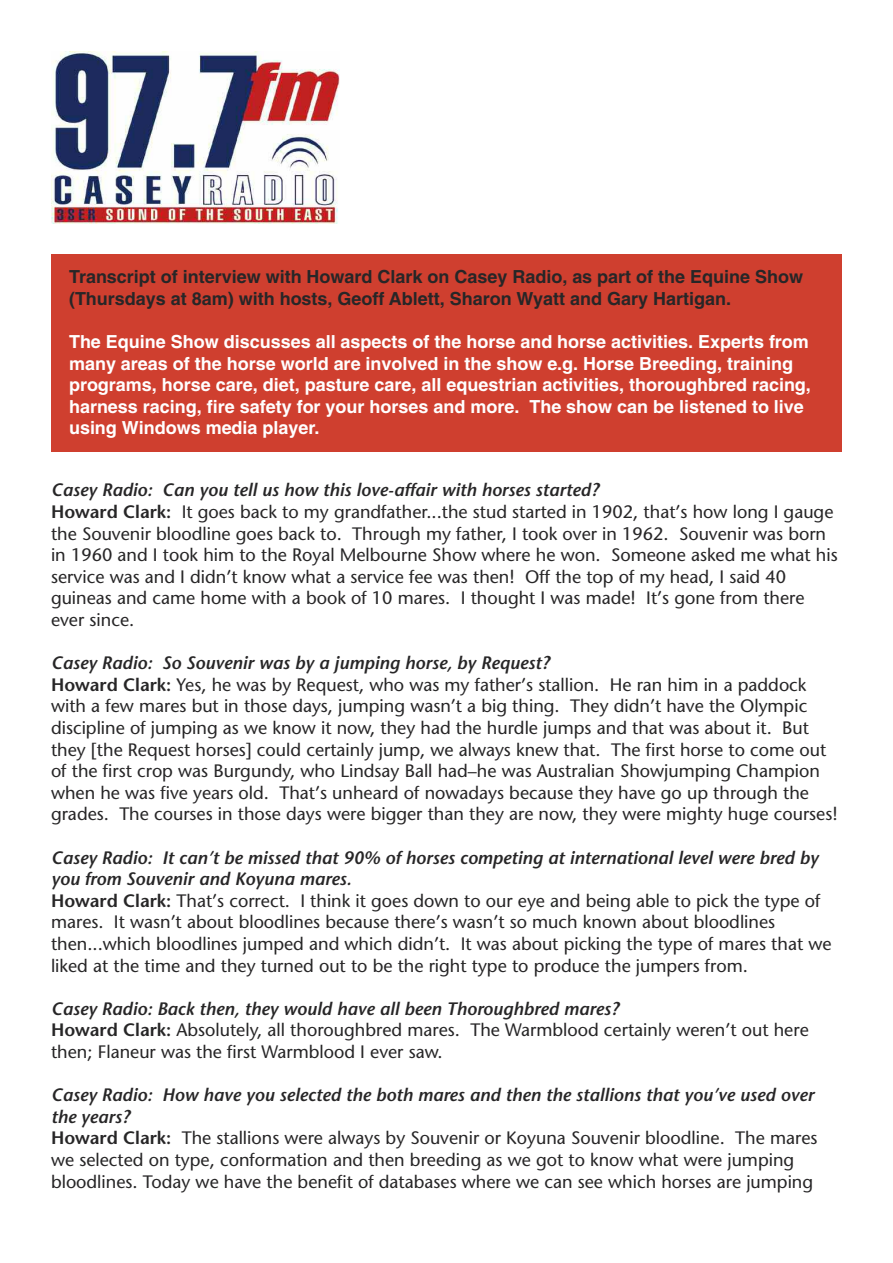
<style>
.page{position:relative;width:893px;height:1263px;background:#fff}
.page>*{position:absolute;margin:0;border:0;box-sizing:border-box;transform-origin:0 0}
.t1{font:18px/21.6px "Stone Sans";color:#272627}
.t2{font:700 18px/21.6px "Helvetica";color:#fff}
.t3{font:700 18px/21.6px "Helvetica";color:#272627}
.s1{font-weight:600;font-style:italic}
.s2{font-weight:600}
</style>
<div class="page">
<div style="left:51px;top:254px;width:791px;height:198px;background:#cf3f2f"></div>
<img style="left:51px;top:51px;width:288px;height:173px">
<p class="t3" style="left:69px;top:268px;width:735px">Transcript of interview with Howard Clark on Casey Radio, as part of the Equine Show (Thursdays at 8am) with hosts, Geoff Ablett, Sharon Wyatt and Gary Hartigan.</p>
<p class="t2" style="left:69px;top:333px;width:743px">The Equine Show discusses all aspects of the horse and horse activities. Experts from many areas of the horse world are involved in the show e.g. Horse Breeding, training programs, horse care, diet, pasture care, all equestrian activities, thoroughbred racing, harness racing, fire safety for your horses and more. The show can be listened to live using Windows media player.</p>
<p class="t1" style="left:51px;top:481px;width:788px"><span class="s1">Casey Radio: Can you tell us how this love-affair with horses started?<br></span><span class="s2">Howard Clark:</span> It goes back to my grandfather...the stud started in 1902, that’s how long I gauge the Souvenir bloodline goes back to. Through my father, I took over in 1962. Souvenir was born in 1960 and I took him to the Royal Melbourne Show where he won. Someone asked me what his service was and I didn’t know what a service fee was then! Off the top of my head, I said 40 guineas and came home with a book of 10 mares. I thought I was made! It’s gone from there ever since.</p>
<p class="t1" style="left:51px;top:654px;width:788px"><span class="s1">Casey Radio: So Souvenir was by a jumping horse, by Request?<br></span><span class="s2">Howard Clark:</span> Yes, he was by Request, who was my father’s stallion. He ran him in a paddock with a few mares but in those days, jumping wasn’t a big thing. They didn’t have the Olympic discipline of jumping as we know it now, they had the hurdle jumps and that was about it. But they [the Request horses] could certainly jump, we always knew that. The first horse to come out of the first crop was Burgundy, who Lindsay Ball had–he was Australian Showjumping Champion when he was five years old. That’s unheard of nowadays because they have go up through the grades. The courses in those days were bigger than they are now, they were mighty huge courses!</p>
<p class="t1" style="left:51px;top:848px;width:782px"><span class="s1">Casey Radio: It can’t be missed that 90% of horses competing at international level were bred by you from Souvenir and Koyuna mares.<br></span><span class="s2">Howard Clark:</span> That’s correct. I think it goes down to our eye and being able to pick the type of mares. It wasn’t about bloodlines because there’s wasn’t so much known about bloodlines then...which bloodlines jumped and which didn’t. It was about picking the type of mares that we liked at the time and they turned out to be the right type to produce the jumpers from.</p>
<p class="t1" style="left:51px;top:999px;width:759px"><span class="s1">Casey Radio: Back then, they would have all been Thoroughbred mares?<br></span><span class="s2">Howard Clark:</span> Absolutely, all thoroughbred mares. The Warmblood certainly weren’t out here then; Flaneur was the first Warmblood I ever saw.</p>
<p class="t1" style="left:51px;top:1086px;width:768px"><span class="s1">Casey Radio: How have you selected the both mares and then the stallions that you’ve used over the years?<br></span><span class="s2">Howard Clark:</span> The stallions were always by Souvenir or Koyuna Souvenir bloodline. The mares we selected on type, conformation and then breeding as we got to know what were jumping bloodlines. Today we have the benefit of databases where we can see which horses are jumping</p>
</div>
